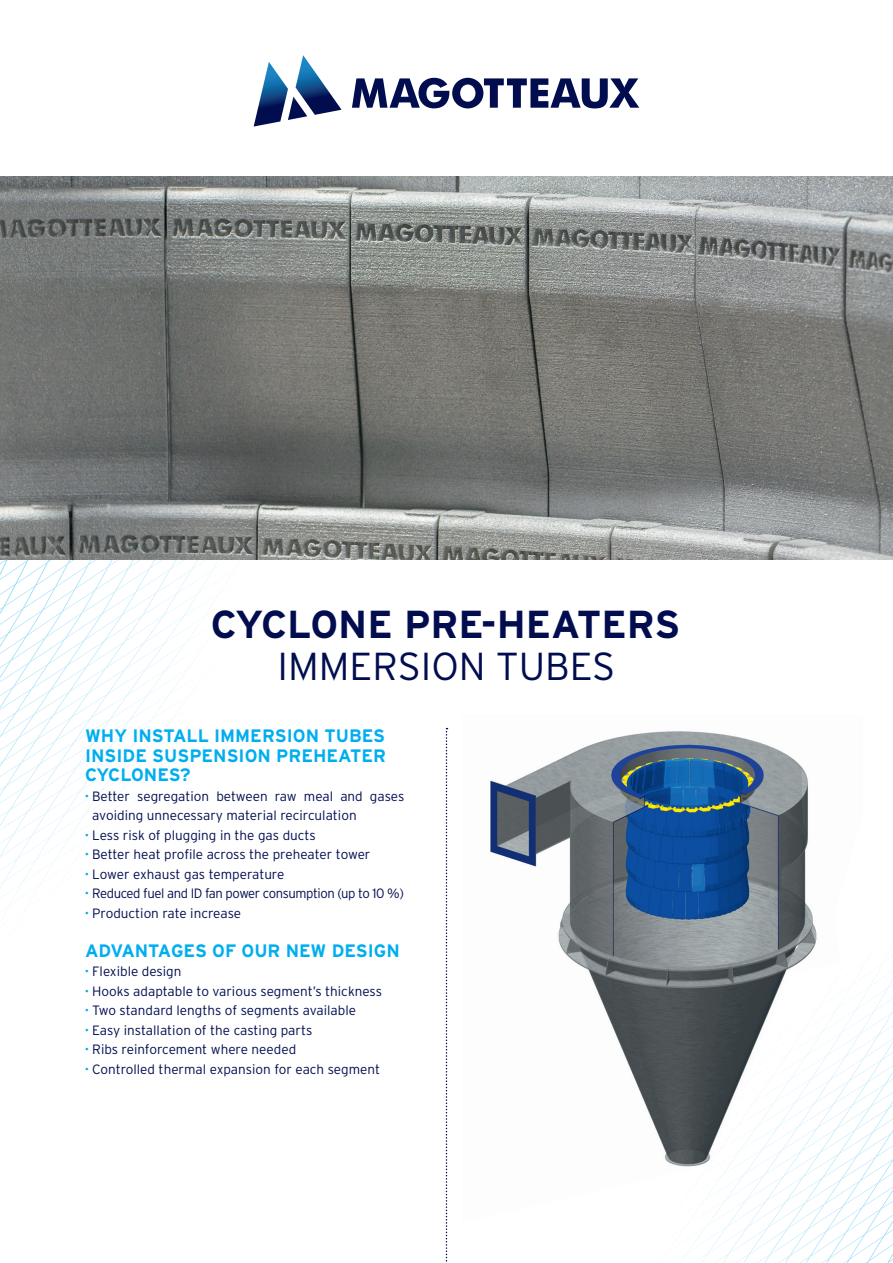
<style>
.page{position:relative;width:893px;height:1263px;background:#fff}
.page>*{position:absolute;margin:0;border:0;box-sizing:border-box;transform-origin:0 0}
.t1{font:700 39px "Interstate";color:#010d4f}
.t2{font:300 39px "Interstate";color:#010d4f}
.t3{font:700 18px/19.5px "Interstate";color:#00aeef;text-align:justify}
.t4{font:300 13.5px/19.5px "Interstate";color:#010d4f}
.t5{font:300 13.5px "Interstate";letter-spacing:-.03em;color:#010d4f}
.s1{font-weight:700;color:#00aeef}
</style>
<div class="page">
<svg style="left:0;top:559px;width:326px;height:363px"></svg>
<svg style="left:681px;top:951px;width:212px;height:312px"></svg>
<img style="left:0;top:176px;width:893px;height:383px">
<svg style="left:446px;top:728px;width:1px;height:534px"></svg>
<svg style="left:254px;top:55px;width:88px;height:72px"></svg>
<svg style="left:352px;top:78px;width:287px;height:30px"></svg>
<img style="left:490px;top:731px;width:373px;height:491px">
<h1 class="t1" style="left:211px;top:602px;width:471px">CYCLONE PRE-HEATERS</h1>
<h1 class="t2" style="left:277px;top:644px;width:339px">IMMERSION TUBES</h1>
<h2 class="t3" style="left:85px;top:726px;width:302px">WHY INSTALL IMMERSION TUBES INSIDE SUSPENSION PREHEATER CYCLONES?</h2>
<p class="t4" style="left:85px;top:786px;width:321px"><span class="s1">·</span> Better segregation between raw meal and gases</p>
<p class="t4" style="left:92px;top:806px;width:266px">avoiding unnecessary material recirculation</p>
<p class="t4" style="left:85px;top:825px;width:232px"><span class="s1">·</span> Less risk of plugging in the gas ducts</p>
<p class="t4" style="left:85px;top:845px;width:287px"><span class="s1">·</span> Better heat profile across the preheater tower</p>
<p class="t4" style="left:85px;top:864px;width:201px"><span class="s1">·</span> Lower exhaust gas temperature</p>
<p class="t5" style="left:85px;top:886px;width:320px"><span class="s1">·</span> Reduced fuel and ID fan power consumption (up to 10 %)</p>
<p class="t4" style="left:85px;top:903px;width:158px"><span class="s1">·</span> Production rate increase</p>
<h2 class="t3" style="left:85px;top:941px;width:316px">ADVANTAGES OF OUR NEW DESIGN</h2>
<p class="t4" style="left:85px;top:962px;width:299px"><span class="s1">·</span> Flexible design<br><span class="s1">·</span> Hooks adaptable to various segment’s thickness <span class="s1">·</span> Two standard lengths of segments available<br><span class="s1">·</span> Easy installation of the casting parts<br><span class="s1">·</span> Ribs reinforcement where needed<br><span class="s1">·</span> Controlled thermal expansion for each segment</p>
</div>
